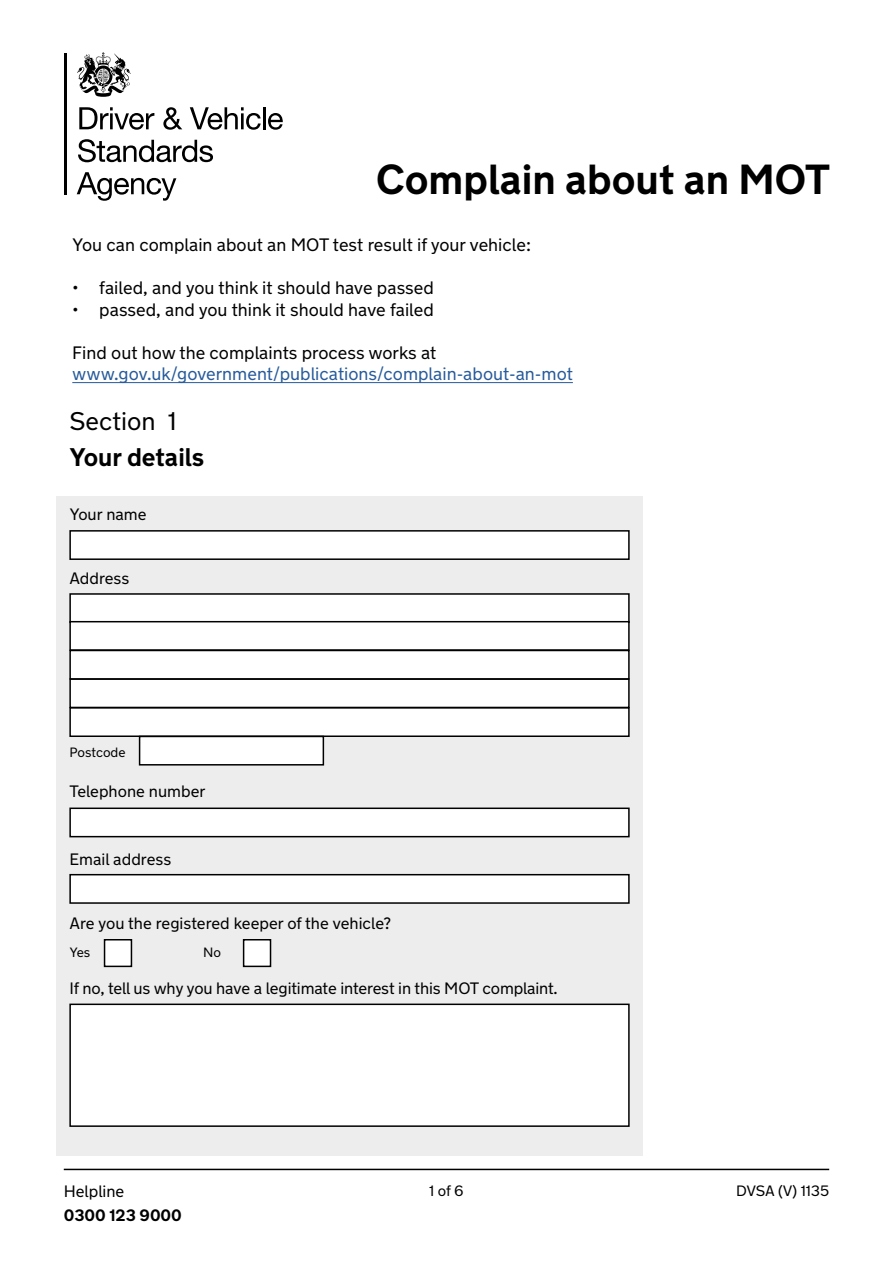
<style>
.page{position:relative;width:893px;height:1263px;background:#fff}
.page>*{position:absolute;margin:0;border:0;box-sizing:border-box;transform-origin:0 0}
.t1{font:700 42px "New Transport";color:#000}
.t2{font:700 25.5px "New Transport";color:#000}
.t3{font:25.5px "New Transport";color:#000}
.t4{font:18px "New Transport";color:#000}
.t5{font:18px "New Transport";color:#275b9b}
.t6{font:16.5px "New Transport";color:#000}
.t7{font:700 16.5px "New Transport";color:#000}
.t8{font:15px "New Transport";letter-spacing:-.01em;color:#000}
.t9{font:13.5px "New Transport";color:#000}
</style>
<div class="page">
<hr style="left:64px;top:1169px;width:765px;height:1px;background:#000">
<hr style="left:72px;top:382px;width:501px;height:1px;background:#275b9b">
<hr style="left:64px;top:53px;width:2px;height:141px;background:#000">
<svg style="left:79px;top:107px;width:75px;height:23px"></svg>
<svg style="left:163px;top:107px;width:19px;height:23px"></svg>
<svg style="left:190px;top:107px;width:71px;height:23px"></svg>
<hr style="left:263px;top:107px;width:3px;height:22px;background:#000">
<svg style="left:268px;top:113px;width:15px;height:17px"></svg>
<svg style="left:78px;top:139px;width:135px;height:23px"></svg>
<svg style="left:77px;top:172px;width:99px;height:29px"></svg>
<svg style="left:77px;top:52px;width:54px;height:45px"></svg>
<div style="left:57px;top:496px;width:586px;height:659px;background:#ededed"></div>
<div style="left:70px;top:531px;width:559px;height:28px;background:#fff"></div>
<div style="left:69px;top:530px;width:561px;height:30px;border:2px solid #000"></div>
<div style="left:70px;top:594px;width:559px;height:28px;background:#fff"></div>
<div style="left:69px;top:593px;width:561px;height:30px;border:2px solid #000"></div>
<div style="left:70px;top:808px;width:559px;height:29px;background:#fff"></div>
<div style="left:69px;top:807px;width:561px;height:30px;border:2px solid #000"></div>
<div style="left:70px;top:875px;width:559px;height:28px;background:#fff"></div>
<div style="left:69px;top:874px;width:561px;height:30px;border:2px solid #000"></div>
<div style="left:70px;top:1004px;width:559px;height:122px;background:#fff"></div>
<div style="left:69px;top:1003px;width:561px;height:124px;border:2px solid #000"></div>
<div style="left:70px;top:622px;width:559px;height:28px;background:#fff"></div>
<div style="left:69px;top:621px;width:561px;height:30px;border:2px solid #000"></div>
<div style="left:70px;top:679px;width:559px;height:28px;background:#fff"></div>
<div style="left:70px;top:650px;width:559px;height:29px;background:#fff"></div>
<div style="left:69px;top:650px;width:561px;height:30px;border:2px solid #000"></div>
<div style="left:70px;top:708px;width:559px;height:28px;background:#fff"></div>
<div style="left:69px;top:707px;width:561px;height:30px;border:2px solid #000"></div>
<div style="left:140px;top:736px;width:183px;height:29px;background:#fff"></div>
<div style="left:139px;top:736px;width:185px;height:29px;border:2px solid #000"></div>
<div style="left:105px;top:940px;width:26px;height:26px;background:#fff"></div>
<div style="left:104px;top:939px;width:28px;height:28px;border:2px solid #000"></div>
<div style="left:244px;top:940px;width:26px;height:26px;background:#fff"></div>
<div style="left:243px;top:939px;width:28px;height:28px;border:2px solid #000"></div>
<h1 class="t1" style="left:376px;top:153px;width:456px">Complain about an MOT</h1>
<p class="t4" style="left:72px;top:233px;width:460px">You can complain about an MOT test result if your vehicle:</p>
<p class="t4" style="left:72px;top:277px;width:363px">• failed, and you think it should have passed</p>
<p class="t4" style="left:72px;top:298px;width:363px">• passed, and you think it should have failed</p>
<p class="t4" style="left:72px;top:341px;width:366px">Find out how the complaints process works at</p>
<p class="t5" style="left:72px;top:363px;width:502px">www.gov.uk/government/publications/complain-about-an-mot</p>
<h2 class="t3" style="left:69px;top:405px;width:109px">Section 1</h2>
<h2 class="t2" style="left:69px;top:441px;width:136px">Your details</h2>
<p class="t6" style="left:69px;top:505px;width:79px">Your name</p>
<p class="t6" style="left:69px;top:568px;width:61px">Address</p>
<p class="t9" style="left:69px;top:744px;width:58px">Postcode</p>
<p class="t6" style="left:69px;top:781px;width:138px">Telephone number</p>
<p class="t6" style="left:69px;top:849px;width:103px">Email address</p>
<p class="t6" style="left:69px;top:913px;width:323px">Are you the registered keeper of the vehicle?</p>
<p class="t9" style="left:69px;top:944px;width:22px">Yes</p>
<p class="t9" style="left:203px;top:944px;width:19px">No</p>
<p class="t6" style="left:69px;top:978px;width:490px">If no, tell us why you have a legitimate interest in this MOT complaint.</p>
<p class="t6" style="left:64px;top:1181px;width:62px">Helpline</p>
<p class="t8" style="left:736px;top:1181px;width:95px">DVSA (V) 1135</p>
<p class="t7" style="left:64px;top:1205px;width:120px">0300 123 9000</p>
<p class="t8" style="left:429px;top:1181px;width:36px">1 of 6</p>
</div>
